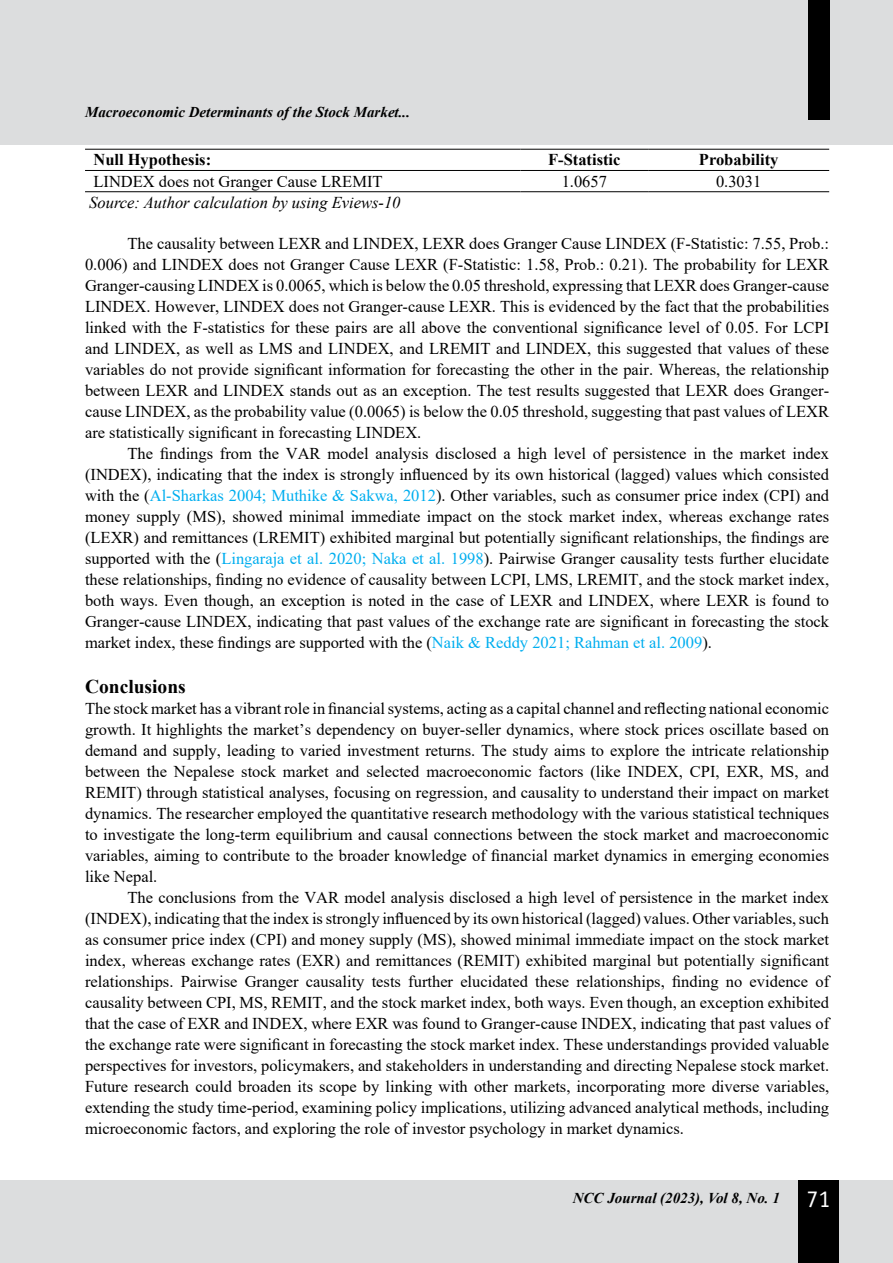
<style>
.page{position:relative;width:893px;height:1263px;background:#fff}
.page>*{position:absolute;margin:0;border:0;box-sizing:border-box;transform-origin:0 0}
.t1{font:700 19.5px "Times New Roman";color:#000}
.t2{font:16.5px/21px "Times New Roman";color:#000;text-align:justify}
.t3{font:italic 16.5px "Times New Roman";color:#000}
.t4{font:700 16.5px "Times New Roman";color:#000}
.t5{font:italic 700 15px "Times New Roman";color:#000}
.s1{color:#00aeef}
.s2{font-family:"Officina Sans Std";font-weight:400;font-style:normal;font-size:24px;color:#fff}
</style>
<div class="page">
<div style="left:0;top:0;width:893px;height:145px;background:#dcddde"></div>
<div style="left:0;top:1180px;width:893px;height:83px;background:#dcddde"></div>
<div style="left:808px;top:0;width:21px;height:120px;background:#000"></div>
<div style="left:798px;top:1180px;width:41px;height:83px;background:#000"></div>
<hr style="left:85px;top:149px;width:435px;height:1px;background:#000">
<hr style="left:520px;top:149px;width:128px;height:1px;background:#000">
<hr style="left:648px;top:149px;width:181px;height:1px;background:#000">
<hr style="left:85px;top:170px;width:435px;height:1px;background:#000">
<hr style="left:520px;top:170px;width:128px;height:1px;background:#000">
<hr style="left:648px;top:170px;width:181px;height:1px;background:#000">
<hr style="left:85px;top:191px;width:435px;height:1px;background:#000">
<hr style="left:520px;top:191px;width:128px;height:1px;background:#000">
<hr style="left:648px;top:191px;width:181px;height:1px;background:#000">
<p class="t5" style="left:85px;top:102px;width:327px">Macroeconomic Determinants of the Stock Market...</p>
<p class="t4" style="left:93px;top:148px;width:119px">Null Hypothesis:</p>
<p class="t4" style="left:548px;top:148px;width:74px">F-Statistic</p>
<p class="t4" style="left:699px;top:148px;width:81px">Probability</p>
<p class="t2" style="left:93px;top:170px;width:291px">LINDEX does not Granger Cause LREMIT</p>
<p class="t2" style="left:562px;top:170px;width:47px">1.0657</p>
<p class="t2" style="left:716px;top:170px;width:47px">0.3031</p>
<p class="t3" style="left:89px;top:191px;width:313px">Source: Author calculation by using Eviews-10</p>
<p class="t2" style="left:85px;top:232px;width:746px;text-indent:43px">The causality between LEXR and LINDEX, LEXR does Granger Cause LINDEX (F-Statistic: 7.55, Prob.:<br>0.006) and LINDEX does not Granger Cause LEXR (F-Statistic: 1.58, Prob.: 0.21). The probability for LEXR Granger-causing LINDEX is 0.0065, which is below the 0.05 threshold, expressing that LEXR does Granger-cause LINDEX. However, LINDEX does not Granger-cause LEXR. This is evidenced by the fact that the probabilities linked with the F-statistics for these pairs are all above the conventional significance level of 0.05. For LCPI and LINDEX, as well as LMS and LINDEX, and LREMIT and LINDEX, this suggested that values of these variables do not provide significant information for forecasting the other in the pair. Whereas, the relationship between LEXR and LINDEX stands out as an exception. The test results suggested that LEXR does Granger&shy;cause LINDEX, as the probability value (0.0065) is below the 0.05 threshold, suggesting that past values of LEXR are statistically significant in forecasting LINDEX.</p>
<p class="t2" style="left:85px;top:442px;width:746px;text-indent:43px">The findings from the VAR model analysis disclosed a high level of persistence in the market index (INDEX), indicating that the index is strongly influenced by its own historical (lagged) values which consisted with the (<span class="s1">Al-Sharkas 2004; Muthike &amp; Sakwa, 2012</span>). Other variables, such as consumer price index (CPI) and money supply (MS), showed minimal immediate impact on the stock market index, whereas exchange rates (LEXR) and remittances (LREMIT) exhibited marginal but potentially significant relationships, the findings are supported with the (<span class="s1">Lingaraja et al. 2020; Naka et al. 1998</span>). Pairwise Granger causality tests further elucidate these relationships, finding no evidence of causality between LCPI, LMS, LREMIT, and the stock market index, both ways. Even though, an exception is noted in the case of LEXR and LINDEX, where LEXR is found to Granger-cause LINDEX, indicating that past values of the exchange rate are significant in forecasting the stock market index, these findings are supported with the (<span class="s1">Naik &amp; Reddy 2021; Rahman et al. 2009</span>).</p>
<p class="t1" style="left:85px;top:672px;width:102px">Conclusions</p>
<p class="t2" style="left:85px;top:697px;width:746px">The stock market has a vibrant role in financial systems, acting as a capital channel and reflecting national economic growth. It highlights the market’s dependency on buyer-seller dynamics, where stock prices oscillate based on demand and supply, leading to varied investment returns. The study aims to explore the intricate relationship between the Nepalese stock market and selected macroeconomic factors (like INDEX, CPI, EXR, MS, and REMIT) through statistical analyses, focusing on regression, and causality to understand their impact on market dynamics. The researcher employed the quantitative research methodology with the various statistical techniques to investigate the long-term equilibrium and causal connections between the stock market and macroeconomic variables, aiming to contribute to the broader knowledge of financial market dynamics in emerging economies like Nepal.</p>
<p class="t2" style="left:85px;top:886px;width:746px;text-indent:43px">The conclusions from the VAR model analysis disclosed a high level of persistence in the market index (INDEX), indicating that the index is strongly influenced by its own historical (lagged) values. Other variables, such as consumer price index (CPI) and money supply (MS), showed minimal immediate impact on the stock market index, whereas exchange rates (EXR) and remittances (REMIT) exhibited marginal but potentially significant relationships. Pairwise Granger causality tests further elucidated these relationships, finding no evidence of causality between CPI, MS, REMIT, and the stock market index, both ways. Even though, an exception exhibited that the case of EXR and INDEX, where EXR was found to Granger-cause INDEX, indicating that past values of the exchange rate were significant in forecasting the stock market index. These understandings provided valuable perspectives for investors, policymakers, and stakeholders in understanding and directing Nepalese stock market.<br>Future research could broaden its scope by linking with other markets, incorporating more diverse variables, extending the study time-period, examining policy implications, utilizing advanced analytical methods, including microeconomic factors, and exploring the role of investor psychology in market dynamics.</p>
<p class="t5" style="left:573px;top:1187px;width:259px">NCC Journal (2023), Vol 8, No. 1 <span class="s2">71</span></p>
</div>
